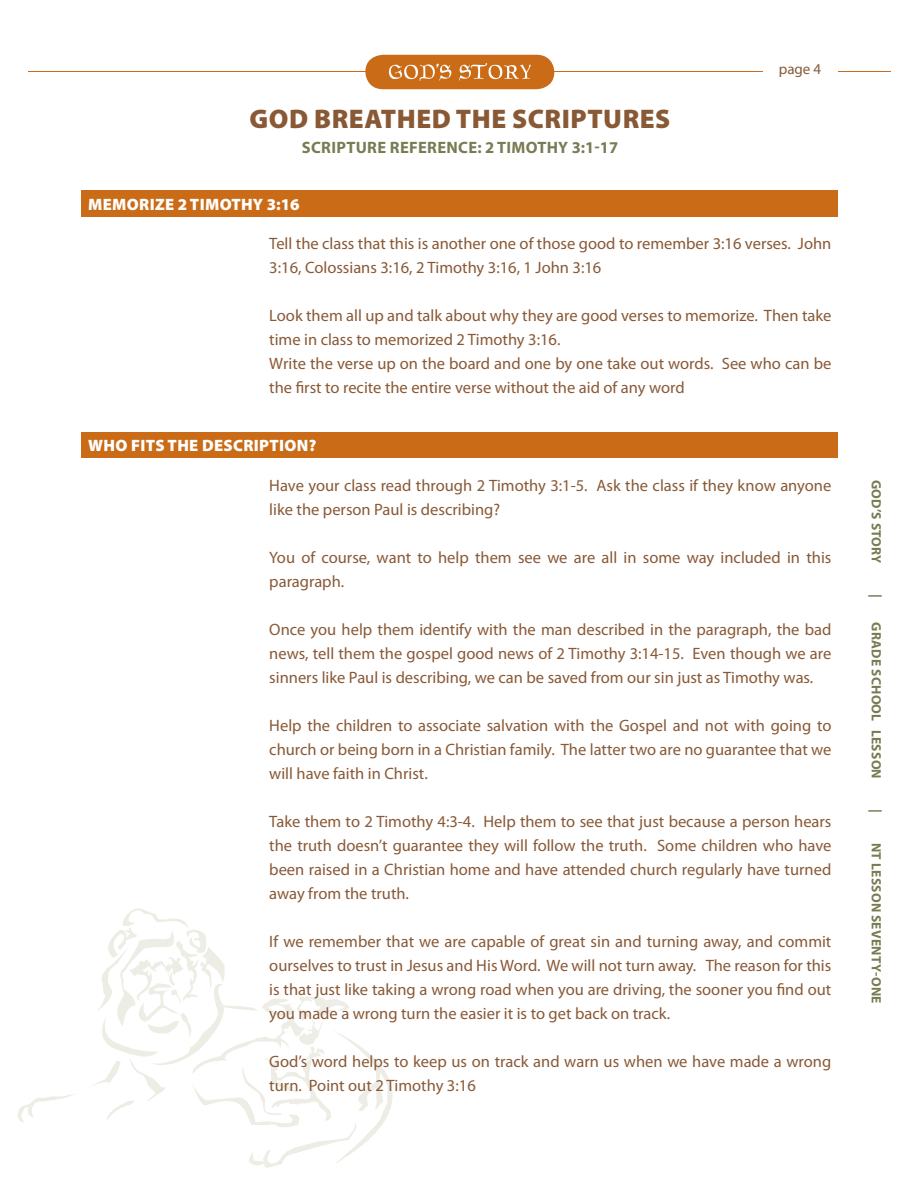
<style>
.page{position:relative;width:918px;height:1188px;background:#fff}
.page>*{position:absolute;margin:0;border:0;box-sizing:border-box;transform-origin:0 0}
.t1{font:900 27px "Myriad Pro";letter-spacing:.02em;color:#895936}
.t2{font:16.5px/24px "Myriad Pro";color:#895936}
.t3{font:900 16.5px "Myriad Pro";letter-spacing:.02em;color:#fff}
.t4{font:700 16.5px "Myriad Pro";letter-spacing:.02em;color:#797b53}
.t5{font:15px "Myriad Pro";color:#895936}
.t6{font:700 13.5px "Myriad Pro";letter-spacing:.02em;color:#797b53}
</style>
<div class="page">
<svg style="left:92px;top:908px;width:301px;height:260px"></svg>
<svg style="left:17px;top:1094px;width:57px;height:29px"></svg>
<hr style="left:29px;top:72px;width:862px;height:1px;background:#ca6c17">
<svg style="left:365px;top:55px;width:189px;height:34px;background:#d07e34"></svg>
<div style="left:763px;top:63px;width:74px;height:23px;background:#fff"></div>
<div style="left:82px;top:191px;width:755px;height:25px;background:#ca6c17"></div>
<svg style="left:837px;top:192px;width:1px;height:23px"></svg>
<hr style="left:81px;top:190px;width:162px;height:2px;background:#ca6c17">
<hr style="left:81px;top:192px;width:2px;height:23px;background:#ca6c17">
<hr style="left:243px;top:190px;width:20px;height:2px;background:#ca6c17">
<hr style="left:263px;top:190px;width:575px;height:2px;background:#ca6c17">
<hr style="left:81px;top:215px;width:162px;height:1px;background:#ca6c17">
<hr style="left:263px;top:215px;width:575px;height:1px;background:#ca6c17">
<div style="left:82px;top:433px;width:755px;height:24px;background:#ca6c17"></div>
<svg style="left:837px;top:434px;width:1px;height:22px"></svg>
<hr style="left:81px;top:432px;width:162px;height:2px;background:#ca6c17">
<hr style="left:81px;top:434px;width:2px;height:22px;background:#ca6c17">
<hr style="left:243px;top:432px;width:20px;height:2px;background:#ca6c17">
<hr style="left:263px;top:432px;width:575px;height:2px;background:#ca6c17">
<hr style="left:81px;top:456px;width:162px;height:2px;background:#ca6c17">
<hr style="left:243px;top:456px;width:20px;height:2px;background:#ca6c17">
<hr style="left:263px;top:456px;width:575px;height:2px;background:#ca6c17">
<h1 class="t1" style="left:250px;top:104px;width:422px">GOD BREATHED THE SCRIPTURES</h1>
<p class="t4" style="left:302px;top:138px;width:318px">SCRIPTURE REFERENCE: 2 TIMOTHY 3:1-17</p>
<p class="t5" style="left:779px;top:61px;width:44px">page 4</p>
<p class="t3" style="left:88px;top:195px;width:213px">MEMORIZE 2 TIMOTHY 3:16</p>
<p class="t2" style="left:269px;top:232px;width:564px">Tell the class that this is another one of those good to remember 3:16 verses. John<br>3:16, Colossians 3:16, 2 Timothy 3:16, 1 John 3:16</p>
<p class="t2" style="left:269px;top:304px;width:564px">Look them all up and talk about why they are good verses to memorize. Then take time in class to memorized 2 Timothy 3:16.<br>Write the verse up on the board and one by one take out words. See who can be the first to recite the entire verse without the aid of any word</p>
<p class="t3" style="left:88px;top:436px;width:230px">WHO FITS THE DESCRIPTION?</p>
<p class="t2" style="left:269px;top:473px;width:564px">Have your class read through 2 Timothy 3:1-5. Ask the class if they know anyone like the person Paul is describing?</p>
<p class="t2" style="left:269px;top:545px;width:564px">You of course, want to help them see we are all in some way included in this paragraph.</p>
<p class="t2" style="left:269px;top:617px;width:564px;text-align:justify">Once you help them identify with the man described in the paragraph, the bad news, tell them the gospel good news of 2 Timothy 3:14-15. Even though we are sinners like Paul is describing, we can be saved from our sin just as Timothy was.</p>
<p class="t2" style="left:269px;top:713px;width:564px;text-align:justify">Help the children to associate salvation with the Gospel and not with going to church or being born in a Christian family. The latter two are no guarantee that we will have faith in Christ.</p>
<p class="t2" style="left:269px;top:809px;width:564px;text-align:justify">Take them to 2 Timothy 4:3-4. Help them to see that just because a person hears the truth doesn’t guarantee they will follow the truth. Some children who have been raised in a Christian home and have attended church regularly have turned away from the truth.</p>
<p class="t2" style="left:269px;top:929px;width:564px;text-align:justify">If we remember that we are capable of great sin and turning away, and commit ourselves to trust in Jesus and His Word. We will not turn away. The reason for this is that just like taking a wrong road when you are driving, the sooner you find out you made a wrong turn the easier it is to get back on track.</p>
<p class="t2" style="left:269px;top:1049px;width:564px">God’s word helps to keep us on track and warn us when we have made a wrong turn. Point out 2 Timothy 3:16</p>
<p class="t6" style="left:884px;top:480px;width:85px;rotate:90deg">GOD’S STORY</p>
<p class="t6" style="left:884px;top:594px;width:5px;rotate:90deg">|</p>
<p class="t6" style="left:884px;top:622px;width:158px;rotate:90deg">GRADE SCHOOL LESSON</p>
<p class="t6" style="left:884px;top:809px;width:5px;rotate:90deg">|</p>
<p class="t6" style="left:884px;top:843px;width:162px;rotate:90deg">NT LESSON SEVENTY-ONE</p>
</div>
